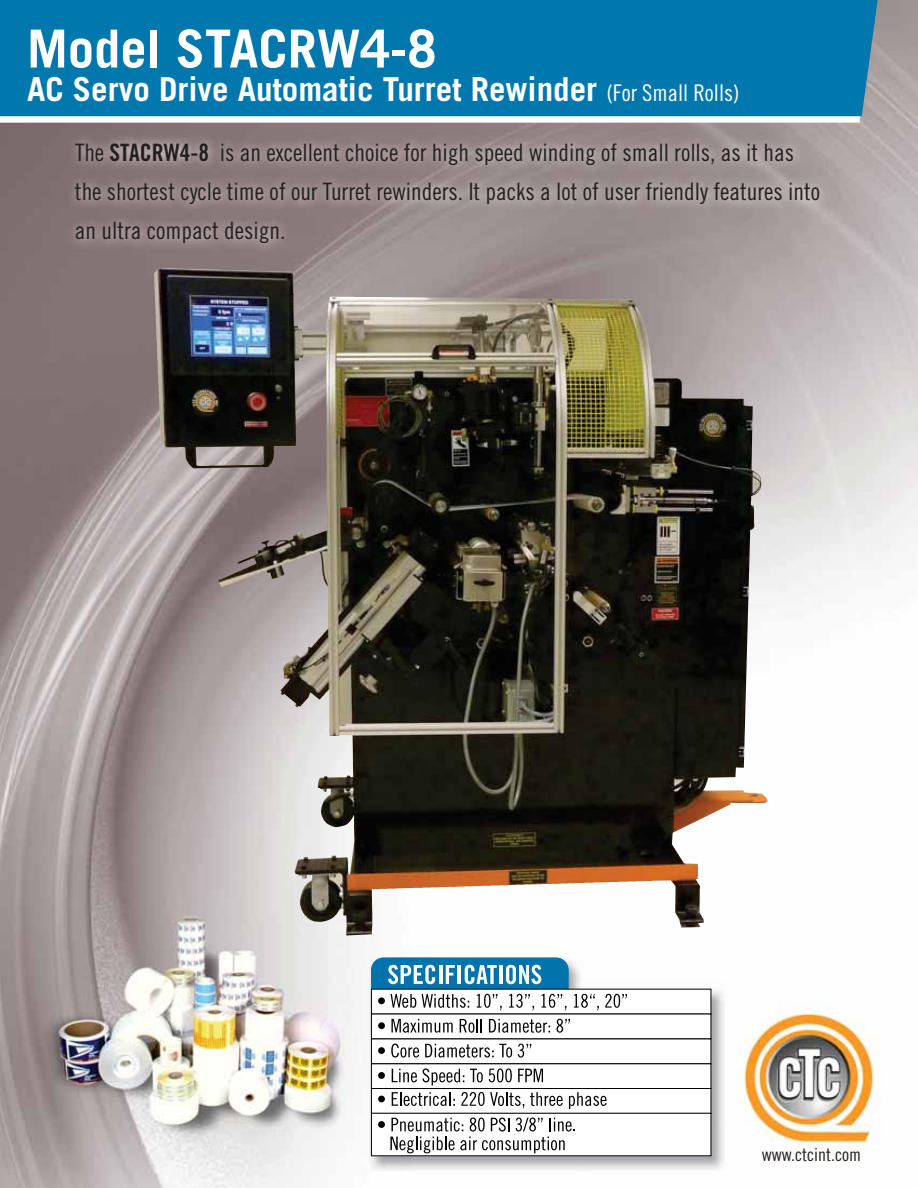
<style>
.page{position:relative;width:918px;height:1188px;background:#fff}
.page>*{position:absolute;margin:0;border:0;box-sizing:border-box;transform-origin:0 0}
.t1{font:700 52.5px "Trade Gothic";color:#fff}
.t2{font:700 33px "Trade Gothic";color:#fff}
.t3{font:24px/39px "Trade Gothic Cond Eighteen";color:#231f20}
.t4{font:18px "Trade Gothic Cond Eighteen";color:#231f20}
.s1{font-family:"Trade Gothic Cond Eighteen";font-weight:400;font-size:23.1px}
.s2{font-family:"Trade Gothic Bold Cond Twenty"}
</style>
<div class="page">
<img style="left:0;top:0;width:918px;height:1188px">
<svg style="left:0;top:116px;width:876px;height:7px"></svg>
<div style="left:0;top:0;width:878px;height:116px;background:#0078ae"></div>
<img style="left:65px;top:132px;width:764px;height:121px">
<img style="left:369px;top:957px;width:357px;height:215px">
<div style="left:371px;top:958px;width:197px;height:46px;background:#0073ad;border-radius:12px"></div>
<div style="left:371px;top:958px;width:198px;height:46px;border:1px solid #0073ad;border-radius:12px"></div>
<svg style="left:388px;top:965px;width:47px;height:19px"></svg>
<hr style="left:439px;top:965px;width:3px;height:19px;background:#fff">
<svg style="left:446px;top:965px;width:9px;height:19px"></svg>
<hr style="left:458px;top:965px;width:3px;height:19px;background:#fff">
<svg style="left:465px;top:965px;width:32px;height:19px"></svg>
<hr style="left:499px;top:965px;width:3px;height:19px;background:#fff">
<svg style="left:506px;top:965px;width:35px;height:19px"></svg>
<div style="left:371px;top:989px;width:340px;height:25px;background:#fff"></div>
<div style="left:371px;top:1014px;width:340px;height:25px;background:#fff"></div>
<div style="left:371px;top:1014px;width:340px;height:25px;border:1px solid #010202"></div>
<div style="left:371px;top:1039px;width:340px;height:25px;background:#fff"></div>
<div style="left:371px;top:1064px;width:340px;height:25px;background:#fff"></div>
<div style="left:371px;top:1063px;width:340px;height:26px;border:1px solid #010202"></div>
<div style="left:371px;top:1089px;width:340px;height:24px;background:#fff"></div>
<div style="left:371px;top:1088px;width:340px;height:26px;border:1px solid #010202"></div>
<div style="left:371px;top:1113px;width:340px;height:43px;background:#fff"></div>
<div style="left:371px;top:1113px;width:340px;height:43px;border:1px solid #010202"></div>
<div style="left:378px;top:997px;width:7px;height:7px;background:#010202;border-radius:50%"></div>
<svg style="left:391px;top:994px;width:25px;height:14px"></svg>
<svg style="left:422px;top:994px;width:47px;height:14px"></svg>
<svg style="left:477px;top:994px;width:25px;height:16px"></svg>
<svg style="left:509px;top:994px;width:25px;height:16px"></svg>
<svg style="left:542px;top:994px;width:24px;height:16px"></svg>
<svg style="left:574px;top:994px;width:25px;height:16px"></svg>
<svg style="left:605px;top:994px;width:22px;height:14px"></svg>
<div style="left:378px;top:1022px;width:7px;height:7px;background:#010202;border-radius:50%"></div>
<svg style="left:391px;top:1019px;width:62px;height:14px"></svg>
<svg style="left:460px;top:1019px;width:22px;height:14px"></svg>
<svg style="left:489px;top:1019px;width:61px;height:14px"></svg>
<svg style="left:556px;top:1019px;width:14px;height:14px"></svg>
<div style="left:378px;top:1047px;width:7px;height:7px;background:#010202;border-radius:50%"></div>
<svg style="left:391px;top:1044px;width:28px;height:14px"></svg>
<svg style="left:425px;top:1044px;width:87px;height:14px"></svg>
<svg style="left:518px;top:1044px;width:13px;height:14px"></svg>
<div style="left:378px;top:1072px;width:7px;height:7px;background:#010202;border-radius:50%"></div>
<svg style="left:392px;top:1068px;width:72px;height:17px"></svg>
<svg style="left:470px;top:1069px;width:13px;height:13px"></svg>
<svg style="left:489px;top:1068px;width:23px;height:14px"></svg>
<svg style="left:518px;top:1069px;width:25px;height:13px"></svg>
<div style="left:378px;top:1096px;width:7px;height:6px;background:#010202;border-radius:50%"></div>
<svg style="left:392px;top:1092px;width:63px;height:14px"></svg>
<svg style="left:461px;top:1092px;width:63px;height:17px"></svg>
<svg style="left:530px;top:1092px;width:33px;height:14px"></svg>
<svg style="left:569px;top:1092px;width:38px;height:17px"></svg>
<div style="left:378px;top:1121px;width:7px;height:7px;background:#010202;border-radius:50%"></div>
<svg style="left:390px;top:1118px;width:185px;height:35px"></svg>
<img style="left:154px;top:268px;width:173px;height:288px">
<h1 class="t1" style="left:27px;top:30px;width:411px">Model STACRW4-8</h1>
<h2 class="t2" style="left:27px;top:77px;width:714px">AC Servo Drive Automatic Turret Rewinder <span class="s1">(For Small Rolls)</span></h2>
<p class="t3" style="left:75px;top:135px;width:747px">The <span class="s2">STACRW4-8</span> is an excellent choice for high speed winding of small rolls, as it has the shortest cycle time of our Turret rewinders. It packs a lot of user friendly features into an ultra compact design.</p>
<p class="t4" style="left:762px;top:1148px;width:101px">www.ctcint.com</p>
</div>
